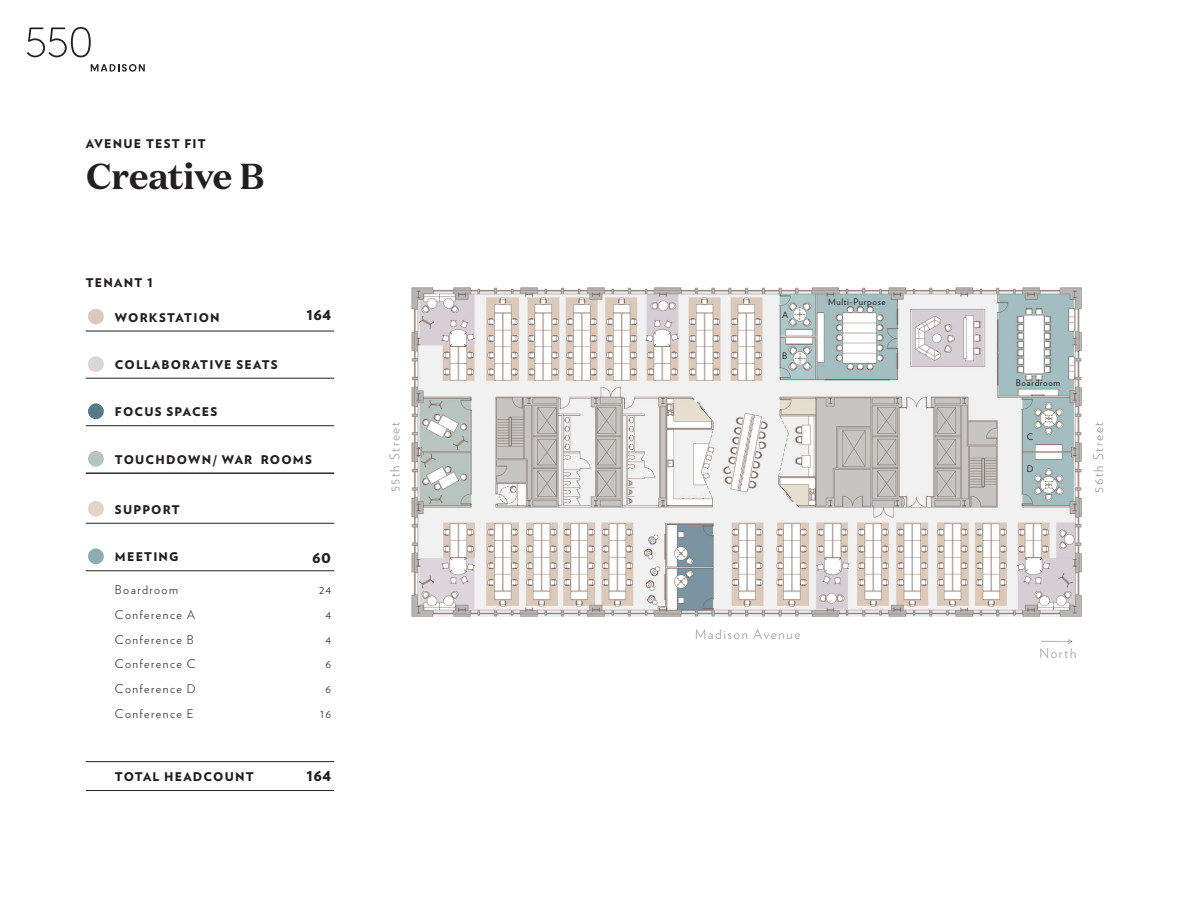
<style>
.page{position:relative;width:1188px;height:918px;background:#fff}
.page>*{position:absolute;margin:0;border:0;box-sizing:border-box;transform-origin:0 0}
.t1{font:700 36px "Domaine Text Test";letter-spacing:-.02em;color:#231f20}
.t2{font:900 13.5px "Verlag";letter-spacing:.025em;color:#231f20}
.t3{font:300 13.35px "Verlag";letter-spacing:.115em;color:#939598}
.t4{font:900 12px "Verlag";letter-spacing:.1em;color:#231f20}
.t5{font:300 12px "Verlag";letter-spacing:.11em;color:#231f20}
.t6{font:9px "Verlag";letter-spacing:.075em;color:#231f20}
</style>
<div class="page">
<svg style="left:27px;top:27px;width:64px;height:30px"></svg>
<svg style="left:91px;top:64px;width:54px;height:8px"></svg>
<img style="left:411px;top:288px;width:671px;height:356px">
<hr style="left:86px;top:761px;width:248px;height:1px;background:#231f20">
<hr style="left:86px;top:523px;width:248px;height:1px;background:#231f20">
<div style="left:88px;top:501px;width:16px;height:16px;background:#dfd6c5;border-radius:50%"></div>
<hr style="left:86px;top:425px;width:248px;height:1px;background:#231f20">
<div style="left:88px;top:403px;width:16px;height:16px;background:#58798a;border-radius:50%"></div>
<hr style="left:86px;top:473px;width:248px;height:1px;background:#231f20">
<div style="left:88px;top:451px;width:16px;height:16px;background:#b5c4bf;border-radius:50%"></div>
<hr style="left:86px;top:570px;width:248px;height:1px;background:#231f20">
<div style="left:88px;top:548px;width:16px;height:16px;background:#8cacb2;border-radius:50%"></div>
<hr style="left:86px;top:378px;width:248px;height:1px;background:#231f20">
<div style="left:88px;top:356px;width:16px;height:16px;background:#ddd3db;border-radius:50%"></div>
<hr style="left:86px;top:331px;width:248px;height:1px;background:#231f20">
<div style="left:88px;top:309px;width:16px;height:16px;background:#dcc9ba;border-radius:50%"></div>
<hr style="left:86px;top:790px;width:248px;height:1px;background:#231f20">
<p class="t4" style="left:86px;top:134px;width:122px">AVENUE TEST FIT</p>
<p class="t1" style="left:86px;top:153px;width:180px">Creative B</p>
<p class="t4" style="left:86px;top:273px;width:69px">TENANT 1</p>
<p class="t4" style="left:115px;top:307px;width:106px">WORKSTATION</p>
<p class="t2" style="left:307px;top:304px;width:26px">164</p>
<p class="t4" style="left:115px;top:355px;width:164px">COLLABORATIVE SEATS</p>
<p class="t4" style="left:115px;top:402px;width:104px">FOCUS SPACES</p>
<p class="t4" style="left:115px;top:450px;width:198px">TOUCHDOWN/ WAR ROOMS</p>
<p class="t4" style="left:115px;top:500px;width:66px">SUPPORT</p>
<p class="t4" style="left:115px;top:547px;width:65px">MEETING</p>
<p class="t2" style="left:312px;top:547px;width:21px">60</p>
<p class="t5" style="left:115px;top:581px;width:65px">Boardroom</p>
<p class="t5" style="left:115px;top:606px;width:82px">Conference A</p>
<p class="t5" style="left:115px;top:630px;width:80px">Conference B</p>
<p class="t5" style="left:115px;top:655px;width:82px">Conference C</p>
<p class="t5" style="left:115px;top:680px;width:82px">Conference D</p>
<p class="t5" style="left:115px;top:704px;width:80px">Conference E</p>
<p class="t5" style="left:319px;top:581px;width:14px">24</p>
<p class="t5" style="left:325px;top:606px;width:7px">4</p>
<p class="t5" style="left:325px;top:630px;width:7px">4</p>
<p class="t5" style="left:325px;top:655px;width:7px">6</p>
<p class="t5" style="left:325px;top:680px;width:7px">6</p>
<p class="t5" style="left:320px;top:704px;width:13px">16</p>
<p class="t4" style="left:115px;top:766px;width:140px">TOTAL HEADCOUNT</p>
<p class="t2" style="left:307px;top:765px;width:26px">164</p>
<p class="t3" style="left:385px;top:492px;width:72px;rotate:-90deg">55th Street</p>
<p class="t6" style="left:782px;top:308px;width:8px">A</p>
<p class="t6" style="left:782px;top:349px;width:7px">B</p>
<p class="t6" style="left:828px;top:295px;width:59px">Multi-Purpose</p>
<p class="t3" style="left:695px;top:624px;width:107px">Madison Avenue</p>
<p class="t6" style="left:1016px;top:376px;width:46px">Boardroom</p>
<p class="t6" style="left:1027px;top:430px;width:8px">C</p>
<p class="t6" style="left:1027px;top:462px;width:8px">D</p>
<p class="t3" style="left:1089px;top:493px;width:72px;rotate:-90deg">56th Street</p>
<p class="t3" style="left:1040px;top:644px;width:38px">North</p>
</div>
